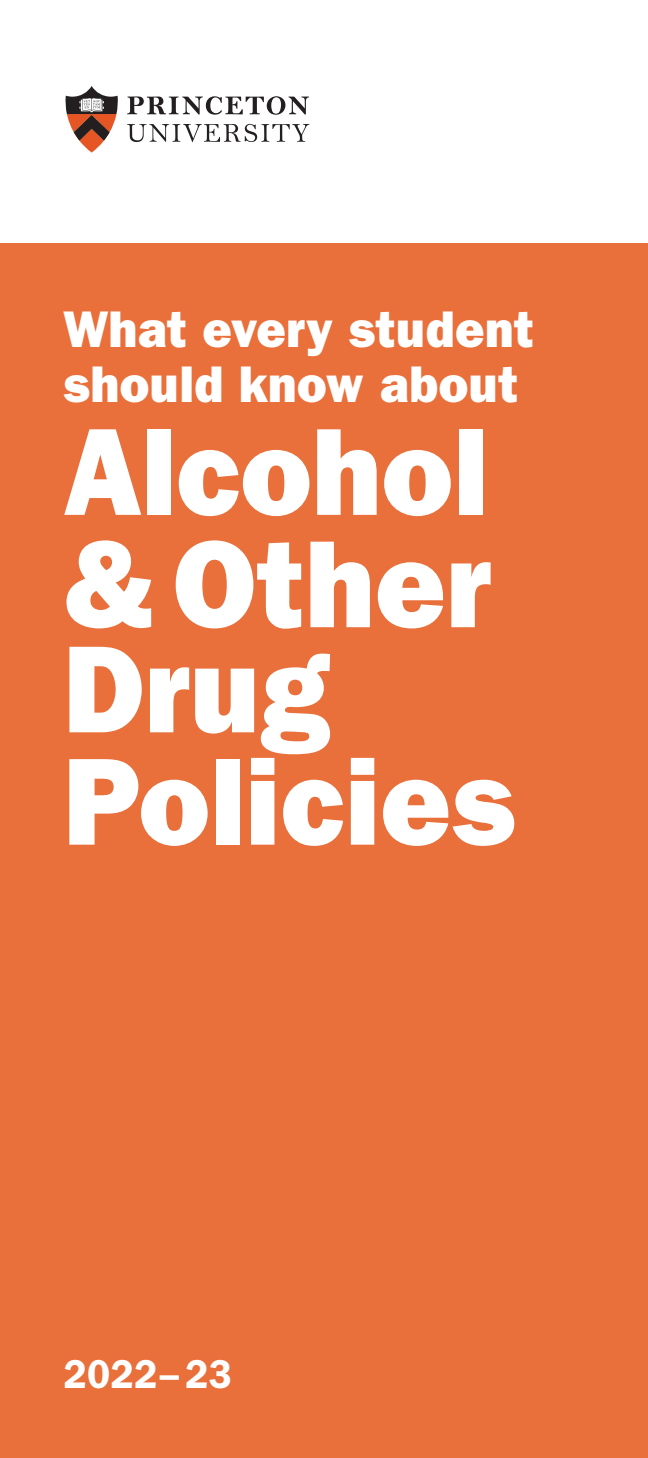
<style>
.page{position:relative;width:648px;height:1458px;background:#fff}
.page>*{position:absolute;margin:0;border:0;box-sizing:border-box;transform-origin:0 0}
.t1{font:800 124.65px/110px "Franklin Gothic";color:#fff;scale:.95 1}
.t2{font:800 51.75px/55.8px "Franklin Gothic";letter-spacing:.01em;color:#fff;scale:.95 1}
.t3{font:600 40.5px "Franklin Gothic";letter-spacing:.015em;color:#fff;scale:.95 1}
</style>
<div class="page">
<svg style="left:65px;top:86px;width:53px;height:67px"></svg>
<svg style="left:127px;top:96px;width:182px;height:19px"></svg>
<svg style="left:127px;top:124px;width:183px;height:18px"></svg>
<div style="left:1px;top:243px;width:647px;height:1215px;background:#e96f3b"></div>
<p class="t2" style="left:63px;top:301px;width:497px">What every student should know about</p>
<h1 class="t1" style="left:63px;top:417px;width:477px">Alcohol &amp;Other<br>Drug<br>Policies</h1>
<p class="t3" style="left:64px;top:1351px;width:179px">2022– 23</p>
</div>
